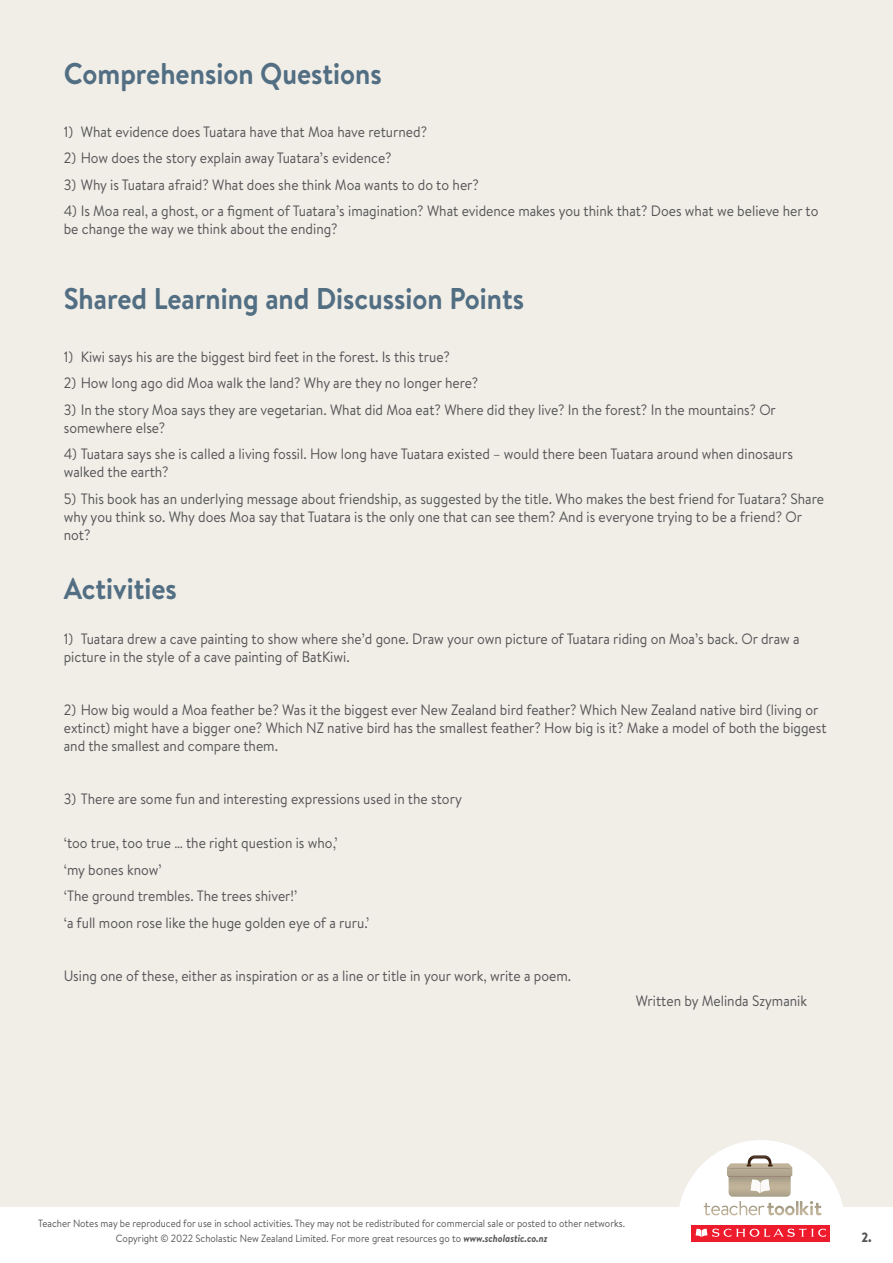
<style>
.page{position:relative;width:893px;height:1263px;background:#f1ede7}
.page>*{position:absolute;margin:0;border:0;box-sizing:border-box;transform-origin:0 0}
.Body{font:700 30px "Brandon Text";color:#526e83;scale:.92 1}
.Copy_Headings{font:700 30px "Brandon Text";color:#526e83;scale:.92 1}
.Body-2{font:15px/18px "Brandon Text";color:#545557;scale:.92 1}
.t1{font:900 13.5px "Brandon Text";color:#545557;scale:.92 1}
.t2{font:10.5px "Brandon Text";color:#545557;scale:.92 1}
.s1{font-weight:700;font-style:italic}
</style>
<div class="page">
<div style="left:0;top:1207px;width:893px;height:56px;background:#fff"></div>
<svg style="left:679px;top:1140px;width:164px;height:102px"></svg>
<p class="Copy_Headings" style="left:64px;top:52px;width:347px">Comprehension Questions</p>
<p class="Body-2" style="left:64px;top:122px;width:396px">1) What evidence does Tuatara have that Moa have returned?</p>
<p class="Body-2" style="left:64px;top:149px;width:358px">2) How does the story explain away Tuatara’s evidence?</p>
<p class="Body-2" style="left:64px;top:175px;width:453px">3) Why is Tuatara afraid? What does she think Moa wants to do to her?</p>
<p class="Body-2" style="left:64px;top:202px;width:822px">4) Is Moa real, a ghost, or a figment of Tuatara’s imagination? What evidence makes you think that? Does what we believe her to be change the way we think about the ending?</p>
<p class="Body" style="left:64px;top:277px;width:502px">Shared Learning and Discussion Points</p>
<p class="Body-2" style="left:64px;top:347px;width:421px">1) Kiwi says his are the biggest bird feet in the forest. Is this true?</p>
<p class="Body-2" style="left:64px;top:374px;width:452px">2) How long ago did Moa walk the land? Why are they no longer here?</p>
<p class="Body-2" style="left:64px;top:400px;width:776px">3) In the story Moa says they are vegetarian. What did Moa eat? Where did they live? In the forest? In the mountains? Or somewhere else?</p>
<p class="Body-2" style="left:64px;top:445px;width:794px">4) Tuatara says she is called a living fossil. How long have Tuatara existed – would there been Tuatara around when dinosaurs walked the earth?</p>
<p class="Body-2" style="left:64px;top:489px;width:828px">5) This book has an underlying message about friendship, as suggested by the title. Who makes the best friend for Tuatara? Share why you think so. Why does Moa say that Tuatara is the only one that can see them? And is everyone trying to be a friend? Or not?</p>
<p class="Body" style="left:64px;top:568px;width:125px">Activities</p>
<p class="Body-2" style="left:64px;top:629px;width:801px">1) Tuatara drew a cave painting to show where she’d gone. Draw your own picture of Tuatara riding on Moa’s back. Or draw a picture in the style of a cave painting of BatKiwi.</p>
<p class="Body-2" style="left:64px;top:700px;width:831px">2) How big would a Moa feather be? Was it the biggest ever New Zealand bird feather? Which New Zealand native bird (living or extinct) might have a bigger one? Which NZ native bird has the smallest feather? How big is it? Make a model of both the biggest and the smallest and compare them.</p>
<p class="Body-2" style="left:64px;top:789px;width:434px">3) There are some fun and interesting expressions used in the story</p>
<p class="Body-2" style="left:64px;top:834px;width:299px">‘too true, too true … the right question is who,’</p>
<p class="Body-2" style="left:64px;top:860px;width:108px">‘my bones know’</p>
<p class="Body-2" style="left:64px;top:887px;width:255px">‘The ground trembles. The trees shiver!’</p>
<p class="Body-2" style="left:64px;top:913px;width:334px">‘a full moon rose like the huge golden eye of a ruru.’</p>
<p class="Body-2" style="left:64px;top:966px;width:553px">Using one of these, either as inspiration or as a line or title in your work, write a poem.</p>
<p class="Body-2" style="left:636px;top:991px;width:188px">Written by Melinda Szymanik</p>
<p class="t2" style="left:38px;top:1216px;width:639px">Teacher Notes may be reproduced for use in school activities. They may not be redistributed for commercial sale or posted to other networks.</p>
<p class="t2" style="left:116px;top:1231px;width:471px">Copyright © 2022 Scholastic New Zealand Limited. For more great resources go to <span class="s1">www.scholastic.co.nz</span></p>
<p class="t1" style="left:861px;top:1227px;width:13px">2.</p>
</div>
